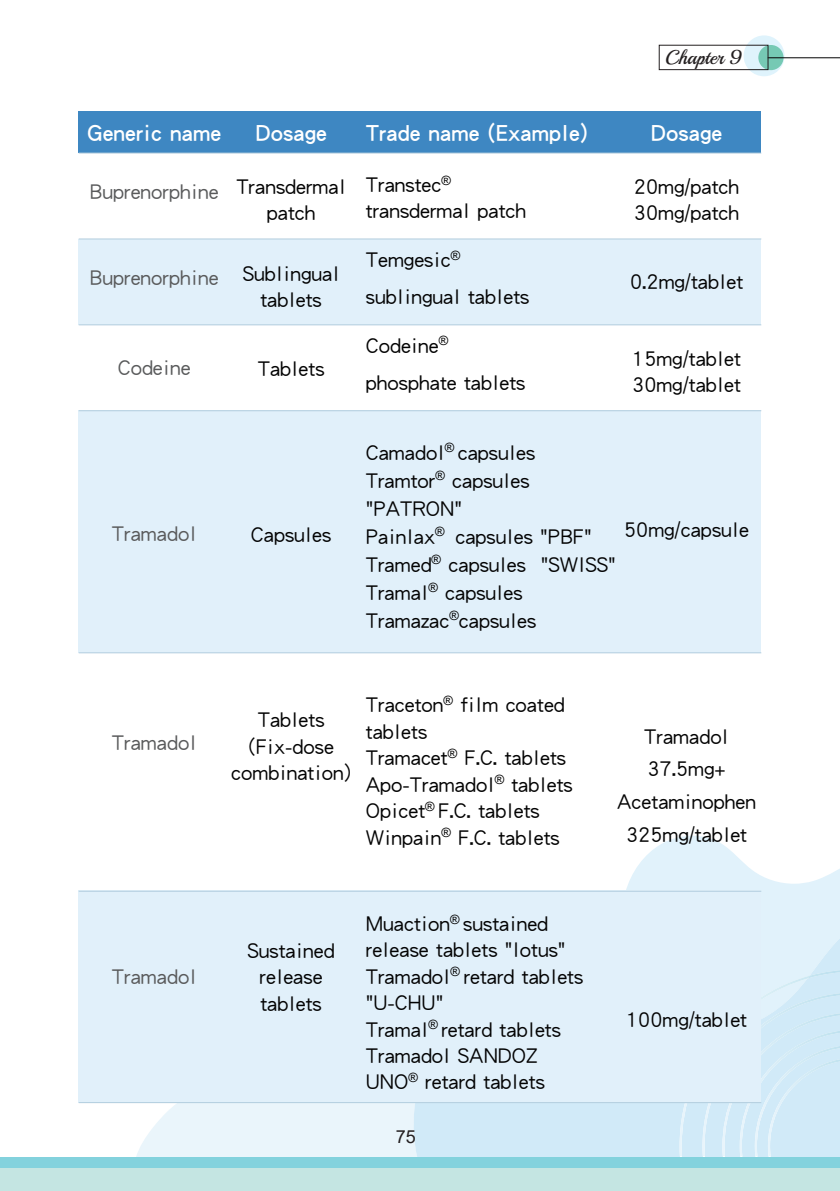
<style>
.page{position:relative;width:840px;height:1191px;background:#fff}
.page>*{position:absolute;margin:0;border:0;box-sizing:border-box;transform-origin:0 0}
.t1{font:24px "DF Hei Std W7";color:#fff}
.t2{font:22px/26.4px "DF Hei Std W5";color:#030303}
.t3{font:22px "DF Hei Std W5";color:#595a5b}
.t4{font:20px "Playball";color:#231f20}
.t5{font:18px "Arial";color:#231f20}
</style>
<div class="page">
<div style="left:137px;top:1103px;width:275px;height:53px;background:#eaf5fb"></div>
<svg style="left:626px;top:836px;width:213px;height:87px;fill:#e1f2fb"></svg>
<svg style="left:412px;top:923px;width:427px;height:233px;background:#d4ebf8"></svg>
<svg style="left:679px;top:969px;width:160px;height:187px;background:#d3ebf8"></svg>
<div style="left:0;top:1166px;width:839px;height:25px;background:#c4e5e2"></div>
<div style="left:0;top:1156px;width:839px;height:11px;background:#83d2dd"></div>
<div style="left:743px;top:35px;width:41px;height:41px;background:#dff3fc;border-radius:50%"></div>
<svg style="left:757px;top:45px;width:26px;height:25px"></svg>
<hr style="left:767px;top:57px;width:72px;height:1px;background:#030303">
<div style="left:658px;top:45px;width:109px;height:25px;border:1px solid #231f20"></div>
<div style="left:79px;top:239px;width:681px;height:86px;background:#e1f0fa"></div>
<div style="left:79px;top:411px;width:681px;height:242px;background:#e1f0fa"></div>
<div style="left:79px;top:890px;width:681px;height:212px;background:#e1f0fa"></div>
<div style="left:79px;top:111px;width:681px;height:42px;background:#3e87c2"></div>
<hr style="left:79px;top:890px;width:681px;height:1px;background:#b2cdde">
<hr style="left:79px;top:1102px;width:681px;height:1px;background:#b2cdde">
<hr style="left:79px;top:652px;width:681px;height:1px;background:#b2cdde">
<hr style="left:79px;top:410px;width:681px;height:1px;background:#b2cdde">
<hr style="left:79px;top:324px;width:681px;height:1px;background:#b2cdde">
<hr style="left:79px;top:238px;width:681px;height:1px;background:#b2cdde">
<hr style="left:79px;top:153px;width:681px;height:1px;background:#b2cdde">
<p class="t4" style="left:664px;top:45px;width:78px">Chapter 9</p>
<p class="t1" style="left:87px;top:120px;width:135px">Generic name</p>
<p class="t3" style="left:90px;top:179px;width:130px">Buprenorphine</p>
<p class="t1" style="left:255px;top:120px;width:73px">Dosage</p>
<p class="t2" style="left:236px;top:172px;width:111px;text-align:center">Transdermal patch</p>
<p class="t3" style="left:90px;top:266px;width:130px">Buprenorphine</p>
<p class="t2" style="left:242px;top:259px;width:98px;text-align:center">Sublingual tablets</p>
<p class="t3" style="left:118px;top:355px;width:74px">Codeine</p>
<p class="t2" style="left:257px;top:354px;width:68px">Tablets</p>
<p class="t1" style="left:365px;top:120px;width:223px">Trade name (Example)</p>
<p class="t2" style="left:365px;top:170px;width:162px">Transtec<sup>® </sup>transdermal patch</p>
<p class="t2" style="left:365px;top:240px;width:165px;line-height:36.8px">Temgesic<sup>® </sup>sublingual tablets</p>
<p class="t2" style="left:365px;top:326px;width:161px;line-height:36.8px">Codeine<sup>® </sup>phosphate tablets</p>
<p class="t1" style="left:650px;top:120px;width:73px">Dosage</p>
<p class="t2" style="left:633px;top:172px;width:107px">20mg/patch<br>30mg/patch</p>
<p class="t2" style="left:629px;top:268px;width:115px">0.2mg/tablet</p>
<p class="t2" style="left:632px;top:344px;width:110px">15mg/tablet<br>30mg/tablet</p>
<p class="t3" style="left:112px;top:521px;width:86px">Tramadol</p>
<p class="t2" style="left:251px;top:521px;width:82px">Capsules</p>
<p class="t2" style="left:365px;top:437px;width:251px;line-height:28px">Camadol<sup>®</sup> capsules<br>Tramtor<sup>®</sup> capsules "PATRON"<br>Painlax<sup>®</sup> capsules "PBF"<br>Tramed<sup>®</sup> capsules "SWISS"<br>Tramal<sup>®</sup> capsules<br>Tramazac<sup>®</sup>capsules</p>
<p class="t2" style="left:623px;top:515px;width:126px">50mg/capsule</p>
<p class="t3" style="left:112px;top:730px;width:86px">Tramadol</p>
<p class="t2" style="left:231px;top:706px;width:121px;text-align:center">Tablets (Fix-dose combination)</p>
<p class="t2" style="left:365px;top:691px;width:208px">Traceton<sup>®</sup> film coated tablets<br>Tramacet<sup>®</sup> F.C. tablets<br>Apo-Tramadol<sup>®</sup> tablets<br>Opicet<sup>®</sup> F.C. tablets<br>Winpain<sup>®</sup> F.C. tablets</p>
<p class="t2" style="left:617px;top:719px;width:140px;line-height:32.8px;text-align:center">Tramadol<br>37.5mg+<br>Acetaminophen<br>325mg/tablet</p>
<p class="t3" style="left:112px;top:964px;width:86px">Tramadol</p>
<p class="t2" style="left:247px;top:936px;width:88px;text-align:center">Sustained release tablets</p>
<p class="t2" style="left:365px;top:909px;width:219px">Muaction<sup>®</sup> sustained release tablets "lotus"<br>Tramadol<sup>®</sup> retard tablets "U-CHU"<br>Tramal<sup>®</sup> retard tablets<br>Tramadol SANDOZ<br>UNO<sup>®</sup> retard tablets</p>
<p class="t5" style="left:395px;top:1123px;width:22px">75</p>
<p class="t2" style="left:625px;top:1005px;width:122px">100mg/tablet</p>
</div>
